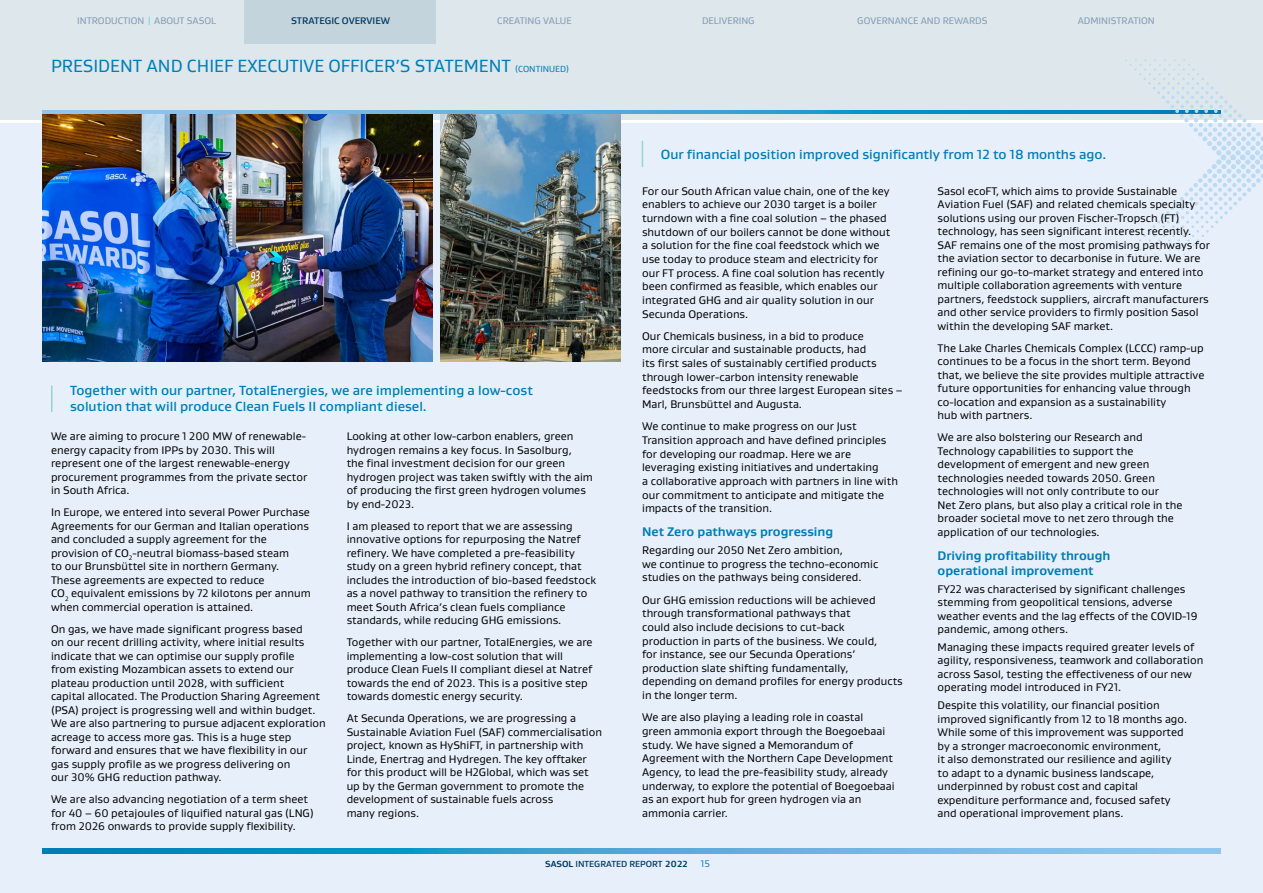
<style>
.page{position:relative;width:1263px;height:893px;background:#fff}
.page>*{position:absolute;margin:0;border:0;box-sizing:border-box;transform-origin:0 0}
.t1{font:18px "Gustan";color:#007db7}
.t2{font:500 13.5px/16.2px "Gustan";color:#007db7}
.t3{font:700 12.75px/15.3px "Gustan";color:#007db7}
.t4{font:11.25px/13.5px "Gustan";color:#000}
.t5{font:9.75px "Gustan";color:#829bb3}
.t6{font:500 9.75px "Gustan";color:#003862}
.t7{font:9.75px "Gustan";color:#007db7}
.t8{font:500 9px "Gustan";color:#003862}
.s1{font-weight:500;color:#6dcff6}
.s2{font-size:9px}
.s3{font-weight:700}
</style>
<div class="page">
<div style="left:0;top:0;width:1263px;height:119px;background:#dde7ec"></div>
<div style="left:244px;top:0;width:192px;height:44px;background:#c3d4dd"></div>
<div style="left:0;top:124px;width:1263px;height:769px;background:#e7f0fa"></div>
<img style="left:43px;top:114px;width:389px;height:247px">
<img style="left:440px;top:114px;width:181px;height:247px">
<svg style="left:43px;top:849px;width:1177px;height:4px;background:#46a5d4"></svg>
<svg style="left:43px;top:111px;width:1082px;height:3px;background:#4ca8d6"></svg>
<svg style="left:1125px;top:60px;width:138px;height:195px"></svg>
<hr style="left:51px;top:386px;width:2px;height:26px;background:#96d5d2">
<svg style="left:642px;top:141px;width:1px;height:26px"></svg>
<p class="t5" style="left:77px;top:15px;width:140px">INTRODUCTION <span class="s1">|</span> ABOUT SASOL</p>
<p class="t6" style="left:291px;top:14px;width:100px">STRATEGIC OVERVIEW</p>
<p class="t5" style="left:497px;top:15px;width:76px">CREATING VALUE</p>
<p class="t5" style="left:702px;top:15px;width:54px">DELIVERING</p>
<p class="t5" style="left:857px;top:15px;width:132px">GOVERNANCE AND REWARDS</p>
<p class="t5" style="left:1078px;top:15px;width:79px">ADMINISTRATION</p>
<h1 class="t1" style="left:51px;top:54px;width:520px">PRESIDENT AND CHIEF EXECUTIVE OFFICER’S STATEMENT <span class="s2">(CONTINUED)</span></h1>
<p class="t2" style="left:70px;top:382px;width:464px">Together with our partner, TotalEnergies, we are implementing a low-cost solution that will produce Clean Fuels II compliant diesel.</p>
<p class="t4" style="left:51px;top:429px;width:258px">We are aiming to procure 1 200 MW of renewable&shy;energy capacity from IPPs by 2030. This will represent one of the largest renewable-energy procurement programmes from the private sector in South Africa.</p>
<p class="t4" style="left:51px;top:505px;width:261px">In Europe, we entered into several Power Purchase Agreements for our German and Italian operations and concluded a supply agreement for the provision of CO<sub>2</sub>-neutral biomass-based steam<br>to our Brunsbüttel site in northern Germany.<br>These agreements are expected to reduce<br>CO<sub>2</sub> equivalent emissions by 72 kilotons per annum when commercial operation is attained.</p>
<p class="t4" style="left:51px;top:622px;width:276px">On gas, we have made significant progress based<br>on our recent drilling activity, where initial results indicate that we can optimise our supply profile<br>from existing Mozambican assets to extend our plateau production until 2028, with sufficient<br>capital allocated. The Production Sharing Agreement (PSA) project is progressing well and within budget.<br>We are also partnering to pursue adjacent exploration acreage to access more gas. This is a huge step forward and ensures that we have flexibility in our gas supply profile as we progress delivering on<br>our 30% GHG reduction pathway.</p>
<p class="t4" style="left:51px;top:792px;width:264px">We are also advancing negotiation of a term sheet for 40 – 60 petajoules of liquified natural gas (LNG) from 2026 onwards to provide supply flexibility.</p>
<p class="t4" style="left:347px;top:429px;width:248px">Looking at other low-carbon enablers, green hydrogen remains a key focus. In Sasolburg,<br>the final investment decision for our green hydrogen project was taken swiftly with the aim of producing the first green hydrogen volumes by end-2023.</p>
<p class="t4" style="left:347px;top:519px;width:251px">I am pleased to report that we are assessing innovative options for repurposing the Natref refinery. We have completed a pre-feasibility study on a green hybrid refinery concept, that includes the introduction of bio-based feedstock as a novel pathway to transition the refinery to meet South Africa’s clean fuels compliance standards, while reducing GHG emissions.</p>
<p class="t4" style="left:347px;top:635px;width:247px">Together with our partner, TotalEnergies, we are implementing a low-cost solution that will produce Clean Fuels II compliant diesel at Natref towards the end of 2023. This is a positive step towards domestic energy security.</p>
<p class="t4" style="left:347px;top:711px;width:257px">At Secunda Operations, we are progressing a Sustainable Aviation Fuel (SAF) commercialisation project, known as HyShiFT, in partnership with Linde, Enertrag and Hydregen. The key offtaker for this product will be H2Global, which was set up by the German government to promote the development of sustainable fuels across<br>many regions.</p>
<p class="t2" style="left:661px;top:145px;width:447px">Our financial position improved significantly from 12 to 18 months ago.</p>
<p class="t4" style="left:642px;top:184px;width:250px">For our South African value chain, one of the key enablers to achieve our 2030 target is a boiler turndown with a fine coal solution – the phased shutdown of our boilers cannot be done without a solution for the fine coal feedstock which we use today to produce steam and electricity for our FT process. A fine coal solution has recently been confirmed as feasible, which enables our integrated GHG and air quality solution in our Secunda Operations.</p>
<p class="t4" style="left:642px;top:329px;width:262px">Our Chemicals business, in a bid to produce<br>more circular and sustainable products, had<br>its first sales of sustainably certified products through lower-carbon intensity renewable feedstocks from our three largest European sites – Marl, Brunsbüttel and Augusta.</p>
<p class="t4" style="left:642px;top:419px;width:257px">We continue to make progress on our Just Transition approach and have defined principles for developing our roadmap. Here we are leveraging existing initiatives and undertaking<br>a collaborative approach with partners in line with our commitment to anticipate and mitigate the impacts of the transition.</p>
<p class="t3" style="left:642px;top:524px;width:193px">Net Zero pathways progressing</p>
<p class="t4" style="left:642px;top:543px;width:238px">Regarding our 2050 Net Zero ambition,<br>we continue to progress the techno-economic studies on the pathways being considered.</p>
<p class="t4" style="left:642px;top:592px;width:262px">Our GHG emission reductions will be achieved through transformational pathways that<br>could also include decisions to cut-back production in parts of the business. We could,<br>for instance, see our Secunda Operations’ production slate shifting fundamentally, depending on demand profiles for energy products in the longer term.</p>
<p class="t4" style="left:642px;top:710px;width:254px">We are also playing a leading role in coastal green ammonia export through the Boegoebaai study. We have signed a Memorandum of Agreement with the Northern Cape Development Agency, to lead the pre-feasibility study, already underway, to explore the potential of Boegoebaai as an export hub for green hydrogen via an ammonia carrier.</p>
<p class="t4" style="left:937px;top:184px;width:274px">Sasol ecoFT, which aims to provide Sustainable Aviation Fuel (SAF) and related chemicals specialty solutions using our proven Fischer-Tropsch (FT) technology, has seen significant interest recently.<br>SAF remains one of the most promising pathways for the aviation sector to decarbonise in future. We are refining our go-to-market strategy and entered into multiple collaboration agreements with venture partners, feedstock suppliers, aircraft manufacturers and other service providers to firmly position Sasol within the developing SAF market.</p>
<p class="t4" style="left:937px;top:341px;width:268px">The Lake Charles Chemicals Complex (LCCC) ramp-up continues to be a focus in the short term. Beyond that, we believe the site provides multiple attractive future opportunities for enhancing value through co-location and expansion as a sustainability<br>hub with partners.</p>
<p class="t4" style="left:937px;top:430px;width:246px">We are also bolstering our Research and Technology capabilities to support the development of emergent and new green technologies needed towards 2050. Green technologies will not only contribute to our<br>Net Zero plans, but also play a critical role in the broader societal move to net zero through the application of our technologies.</p>
<p class="t3" style="left:937px;top:547px;width:174px">Driving profitability through operational improvement</p>
<p class="t4" style="left:937px;top:582px;width:261px">FY22 was characterised by significant challenges stemming from geopolitical tensions, adverse weather events and the lag effects of the COVID-19 pandemic, among others.</p>
<p class="t4" style="left:937px;top:640px;width:267px">Managing these impacts required greater levels of agility, responsiveness, teamwork and collaboration across Sasol, testing the effectiveness of our new operating model introduced in FY21.</p>
<p class="t4" style="left:937px;top:698px;width:251px">Despite this volatility, our financial position improved significantly from 12 to 18 months ago.<br>While some of this improvement was supported by a stronger macroeconomic environment,<br>it also demonstrated our resilience and agility<br>to adapt to a dynamic business landscape, underpinned by robust cost and capital expenditure performance and, focused safety and operational improvement plans.</p>
<p class="t8" style="left:545px;top:858px;width:144px"><span class="s3">SASOL</span> INTEGRATED REPORT <span class="s3">2022</span></p>
<p class="t7" style="left:701px;top:858px;width:11px">15</p>
</div>
